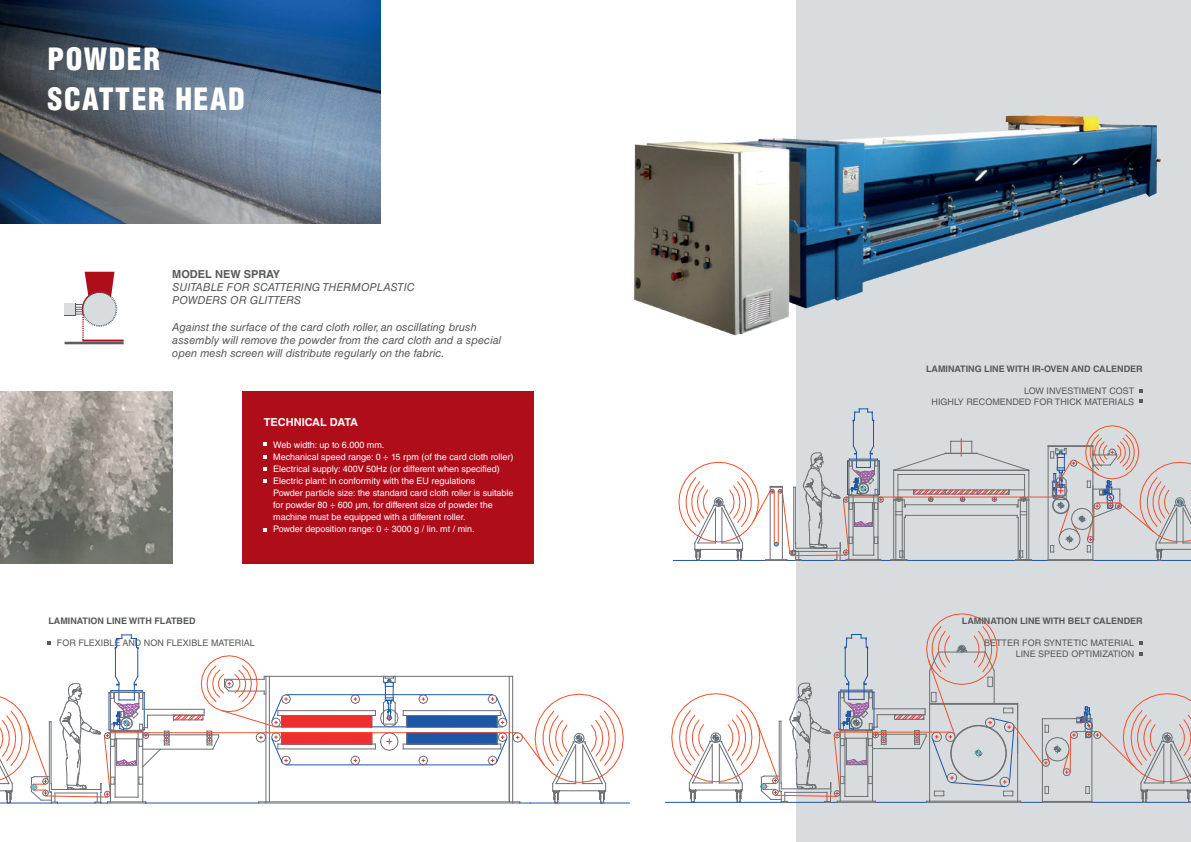
<style>
.page{position:relative;width:1191px;height:842px;background:#fff}
.page>*{position:absolute;margin:0;border:0;box-sizing:border-box;transform-origin:0 0}
.t1{font:900 condensed 30px/40px "Helvetica LT Std";letter-spacing:.05em;color:#fff}
.t2{font:italic 11px/13.2px "Helvetica LT Std";color:#57585a}
.t3{font:700 11px "Helvetica LT Std";color:#57585a}
.t4{font:700 11px "Helvetica LT Std";color:#fff}
.t5{font:9px/12px "Helvetica LT Std";color:#fff}
.t6{font:9px/10.8px "Helvetica LT Std";color:#57585a;text-align:right}
.t7{font:700 9px "Helvetica LT Std";color:#57585a}
</style>
<div class="page">
<div style="left:242px;top:391px;width:291px;height:172px;background:#b00d1a"></div>
<img style="left:0;top:0;width:380px;height:224px">
<img style="left:0;top:391px;width:172px;height:172px">
<div style="left:796px;top:0;width:395px;height:842px;background:#d9dcdf"></div>
<hr style="left:82px;top:340px;width:42px;height:2px;background:#b00d1a">
<div style="left:64px;top:303px;width:11px;height:12px;background:#d9dcdf"></div>
<hr style="left:65px;top:342px;width:59px;height:2px;background:#5b5e5e">
<svg style="left:65px;top:272px;width:52px;height:68px"></svg>
<svg style="left:263px;top:467px;width:3px;height:4px"></svg>
<svg style="left:673px;top:409px;width:518px;height:152px"></svg>
<svg style="left:0;top:635px;width:629px;height:169px"></svg>
<hr style="left:875px;top:802px;width:51px;height:1px;background:#1e56a6">
<hr style="left:872px;top:734px;width:54px;height:1px;background:#6c6f74">
<hr style="left:872px;top:748px;width:48px;height:1px;background:#6c6f74">
<hr style="left:872px;top:709px;width:53px;height:1px;background:#6c6f74">
<hr style="left:877px;top:714px;width:48px;height:1px;background:#6c6f74">
<hr style="left:837px;top:732px;width:113px;height:1px;background:#f0502a">
<svg style="left:665px;top:634px;width:221px;height:169px"></svg>
<img style="left:633px;top:115px;width:528px;height:221px">
<svg style="left:894px;top:614px;width:297px;height:189px"></svg>
<svg style="left:1139px;top:399px;width:3px;height:4px"></svg>
<h1 class="t1" style="left:47px;top:39px;width:199px">POWDER<br>SCATTER HEAD</h1>
<p class="t3" style="left:172px;top:267px;width:109px">MODEL NEW SPRAY</p>
<p class="t2" style="left:172px;top:281px;width:244px">SUITABLE FOR SCATTERING THERMOPLASTIC<br>POWDERS OR GLITTERS</p>
<p class="t2" style="left:172px;top:320px;width:330px">Against the surface of the card cloth roller, an oscillating brush assembly will remove the powder from the card cloth and a special open mesh screen will distribute regularly on the fabric.</p>
<p class="t4" style="left:264px;top:415px;width:96px">TECHNICAL DATA</p>
<p class="t5" style="left:273px;top:439px;width:242px">Web width: up to 6.000 mm.<br>Mechanical speed range: 0 ÷ 15 rpm (of the card cloth roller)<br>Electrical supply: 400V 50Hz (or different when specified)<br>Electric plant: in conformity with the EU regulations<br>Powder particle size: the standard card cloth roller is suitable for powder 80 ÷ 600 µm, for different size of powder the machine must be equipped with a different roller.<br>Powder deposition range: 0 ÷ 3000 g / lin. mt / min.</p>
<p class="t7" style="left:48px;top:616px;width:149px">LAMINATION LINE WITH FLATBED</p>
<p class="t6" style="left:57px;top:637px;width:200px">FOR FLEXIBLE AND NON FLEXIBLE MATERIAL</p>
<p class="t7" style="left:926px;top:364px;width:218px">LAMINATING LINE WITH IR-OVEN AND CALENDER</p>
<p class="t6" style="left:931px;top:385px;width:204px">LOW INVESTIMENT COST<br>HIGHLY RECOMENDED FOR THICK MATERIALS</p>
<p class="t7" style="left:962px;top:616px;width:182px">LAMINATION LINE WITH BELT CALENDER</p>
<p class="t6" style="left:984px;top:637px;width:152px">BETTER FOR SYNTETIC MATERIAL<br>LINE SPEED OPTIMIZATION</p>
</div>
